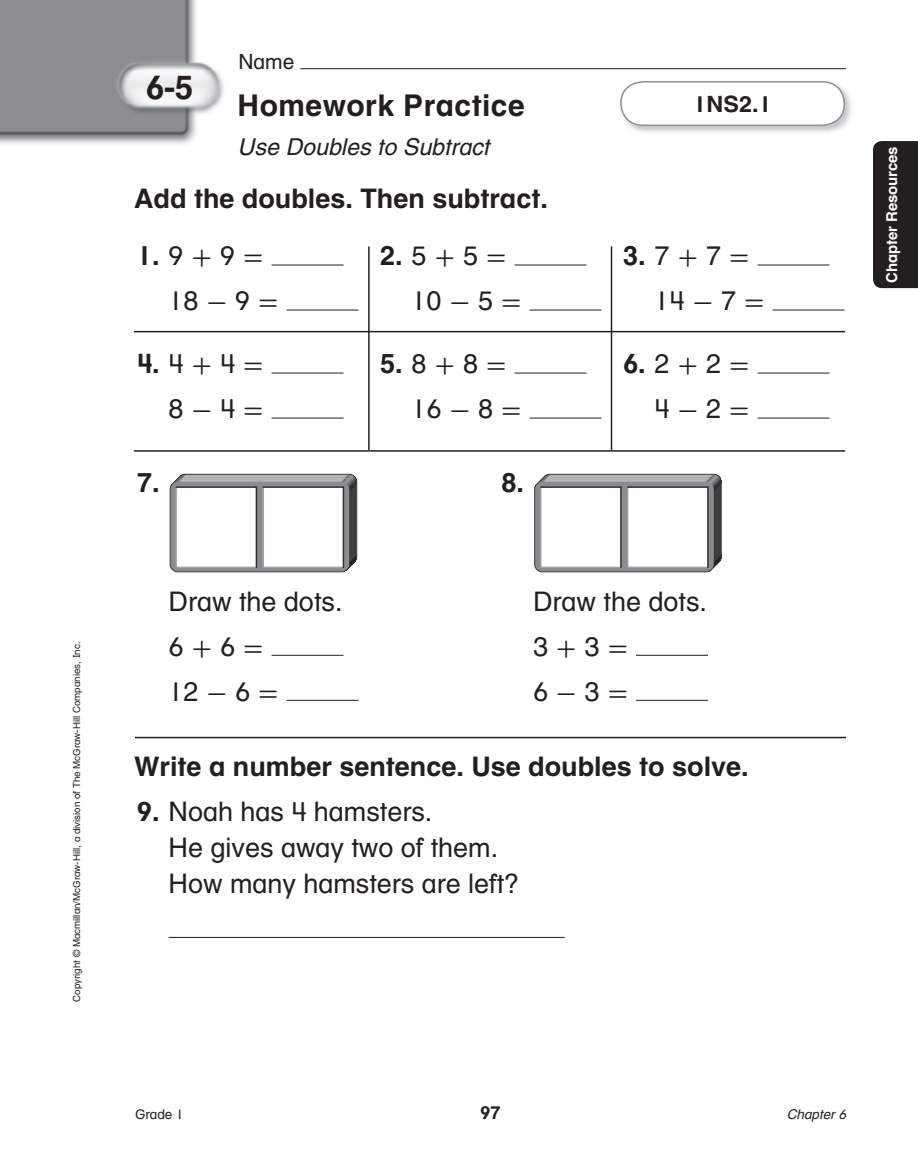
<style>
.page{position:relative;width:918px;height:1175px;background:#fff}
.page>*{position:absolute;margin:0;border:0;box-sizing:border-box;transform-origin:0 0}
.t1{font:700 33px "Macm Helv OTF";color:#231f20}
.t2{font:700 30px "Macm Helv OTF";letter-spacing:.015em;color:#231f20}
.t3{font:27px/45px "Macm Helv OTF";color:#231f20}
.t4{font:700 27px "Macm Helv OTF";color:#231f20}
.t5{font:italic 23.25px "Macm Helv OTF";color:#231f20}
.t6{font:700 22.5px "Macm Helv OTF";color:#231f20;scale:1.04 1}
.t7{font:21px "Macm Helv OTF";color:#231f20}
.t8{font:700 18px "Macm Helv OTF";color:#231f20}
.t9{font:700 15px "Macm Helv OTF";letter-spacing:-.01em;color:#fff}
.t10{font:italic 13.5px "Macm Helv OTF";color:#231f20}
.t11{font:13.5px "Macm Helv OTF";color:#231f20}
.t12{font:9.75px "Macm Helv OTF";color:#231f20}
.s1{font-weight:700}
.s2{font-family:"Uni Math"}
</style>
<div class="page">
<img style="left:0;top:0;width:224px;height:144px">
<hr style="left:134px;top:331px;width:711px;height:1px;background:#231f20">
<hr style="left:134px;top:450px;width:711px;height:2px;background:#231f20">
<div style="left:873px;top:141px;width:45px;height:147px;background:#231f20"></div>
<hr style="left:300px;top:68px;width:546px;height:1px;background:#231f20">
<img style="left:630px;top:91px;width:222px;height:42px">
<svg style="left:620px;top:81px;width:226px;height:46px"></svg>
<svg style="left:169px;top:473px;width:188px;height:99px"></svg>
<hr style="left:272px;top:655px;width:72px;height:1px;background:#231f20">
<hr style="left:287px;top:700px;width:72px;height:1px;background:#231f20">
<svg style="left:534px;top:473px;width:188px;height:99px"></svg>
<hr style="left:636px;top:655px;width:72px;height:1px;background:#231f20">
<hr style="left:636px;top:700px;width:72px;height:1px;background:#231f20">
<hr style="left:169px;top:937px;width:396px;height:1px;background:#231f20">
<hr style="left:135px;top:736px;width:711px;height:2px;background:#231f20">
<hr style="left:272px;top:265px;width:72px;height:1px;background:#231f20">
<hr style="left:287px;top:310px;width:72px;height:1px;background:#231f20">
<hr style="left:272px;top:373px;width:72px;height:1px;background:#231f20">
<hr style="left:272px;top:418px;width:72px;height:1px;background:#231f20">
<hr style="left:515px;top:265px;width:72px;height:1px;background:#231f20">
<hr style="left:530px;top:310px;width:72px;height:1px;background:#231f20">
<hr style="left:515px;top:373px;width:72px;height:1px;background:#231f20">
<hr style="left:530px;top:418px;width:72px;height:1px;background:#231f20">
<hr style="left:758px;top:265px;width:72px;height:1px;background:#231f20">
<hr style="left:773px;top:310px;width:72px;height:1px;background:#231f20">
<hr style="left:758px;top:373px;width:72px;height:1px;background:#231f20">
<hr style="left:758px;top:418px;width:72px;height:1px;background:#231f20">
<hr style="left:611px;top:246px;width:1px;height:204px;background:#231f20">
<hr style="left:368px;top:246px;width:2px;height:204px;background:#231f20">
<p class="t12" style="left:73px;top:1001px;width:361px;rotate:-90deg">Copyright © Macmillan/McGraw-Hill, a division of The McGraw-Hill Companies, Inc.</p>
<p class="t7" style="left:238px;top:53px;width:57px">Name</p>
<p class="t1" style="left:146px;top:74px;width:49px">6-5</p>
<p class="t2" style="left:238px;top:94px;width:289px">Homework Practice</p>
<p class="t6" style="left:694px;top:95px;width:77px">1NS2.1</p>
<p class="t5" style="left:238px;top:138px;width:253px">Use Doubles to Subtract</p>
<p class="t4" style="left:134px;top:188px;width:415px">Add the doubles. Then subtract.</p>
<p class="t3" style="left:169px;top:236px;width:112px;text-indent:-31px"><span class="s1">1.</span> 9 <span class="s2">+</span> 9 <span class="s2">=<br></span>18 <span class="s2">-</span> 9 <span class="s2">=</span></p>
<p class="t3" style="left:137px;top:344px;width:128px;text-align:right"><span class="s1">4.</span> 4 <span class="s2">+</span> 4 <span class="s2">=<br></span>8 <span class="s2">-</span> 4 <span class="s2">=</span></p>
<p class="t4" style="left:137px;top:472px;width:24px">7.</p>
<p class="t3" style="left:169px;top:581px;width:175px">Draw the dots.<br>6 <span class="s2">+</span> 6 <span class="s2">=<br></span>12 <span class="s2">-</span> 6 <span class="s2">=</span></p>
<p class="t3" style="left:412px;top:236px;width:112px;text-indent:-32px"><span class="s1">2.</span> 5 <span class="s2">+</span> 5 <span class="s2">=<br></span>10 <span class="s2">-</span> 5 <span class="s2">=</span></p>
<p class="t3" style="left:412px;top:344px;width:112px;text-indent:-31px"><span class="s1">5.</span> 8 <span class="s2">+</span> 8 <span class="s2">=<br></span>16 <span class="s2">-</span> 8 <span class="s2">=</span></p>
<p class="t4" style="left:502px;top:472px;width:24px">8.</p>
<p class="t3" style="left:655px;top:236px;width:112px;text-indent:-32px"><span class="s1">3.</span> 7 <span class="s2">+</span> 7 <span class="s2">=<br></span>14 <span class="s2">-</span> 7 <span class="s2">=</span></p>
<p class="t3" style="left:623px;top:344px;width:128px;text-align:right"><span class="s1">6.</span> 2 <span class="s2">+</span> 2 <span class="s2">=<br></span>4 <span class="s2">-</span> 2 <span class="s2">=</span></p>
<p class="t3" style="left:533px;top:581px;width:175px">Draw the dots.<br>3 <span class="s2">+</span> 3 <span class="s2">=<br></span>6 <span class="s2">-</span> 3 <span class="s2">=</span></p>
<p class="t4" style="left:134px;top:755px;width:616px">Write a number sentence. Use doubles to solve.</p>
<p class="t3" style="left:169px;top:795px;width:352px;line-height:36px;text-indent:-31px"><span class="s1">9.</span> Noah has 4 hamsters.<br>He gives away two of them.<br>How many hamsters are left?</p>
<p class="t9" style="left:886px;top:282px;width:137px;rotate:-90deg">Chapter Resources</p>
<p class="t11" style="left:135px;top:1108px;width:50px">Grade 1</p>
<p class="t8" style="left:481px;top:1105px;width:21px">97</p>
<p class="t10" style="left:787px;top:1108px;width:61px">Chapter 6</p>
</div>
